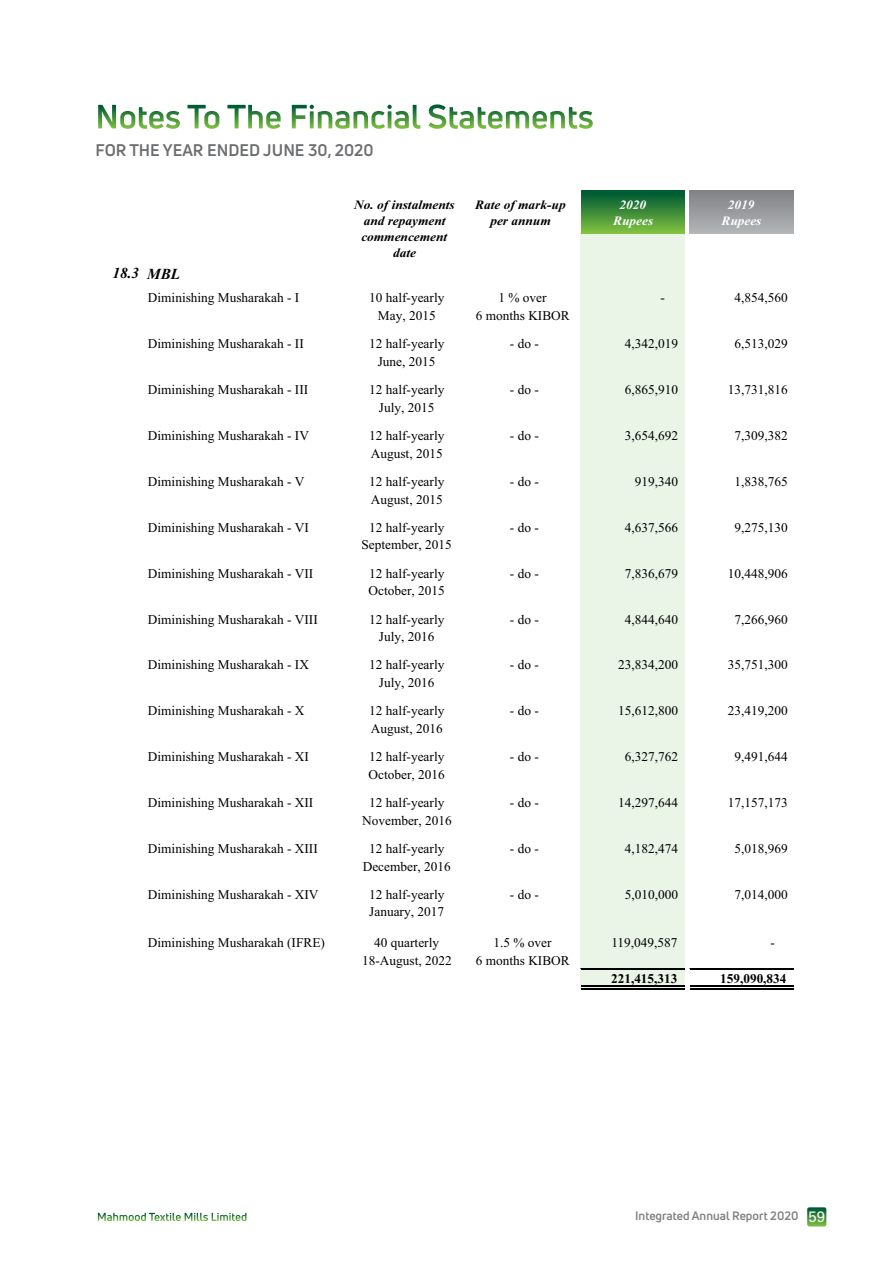
<style>
.page{position:relative;width:893px;height:1263px;background:#fff}
.page>*{position:absolute;margin:0;border:0;box-sizing:border-box;transform-origin:0 0}
.t1{font:700 16.5px "Uni Neue";color:#6d6e70}
.t2{font:italic 700 15.3px "Times New Roman";color:#000}
.t3{font:15px "Zurich BT";color:#fff}
.t4{font:13.35px "Times New Roman";color:#000}
.t5{font:700 13.35px "Times New Roman";color:#000}
.t6{font:italic 700 12.75px/16px "Times New Roman";color:#000;text-align:center;scale:1.04 1}
.t7{font:italic 700 12.75px "Times New Roman";color:#fff;scale:1.04 1}
.t8{font:700 12px "Uni Neue";color:#808285}
</style>
<div class="page">
<div style="left:580px;top:232px;width:105px;height:756px;background:#eaf4e7"></div>
<hr style="left:581px;top:968px;width:103px;height:1px;background:#000">
<hr style="left:581px;top:986px;width:103px;height:1px;background:#000">
<hr style="left:581px;top:988px;width:103px;height:1px;background:#000">
<hr style="left:690px;top:968px;width:103px;height:1px;background:#000">
<hr style="left:690px;top:986px;width:103px;height:1px;background:#000">
<hr style="left:690px;top:988px;width:103px;height:1px;background:#000">
<svg style="left:98px;top:104px;width:495px;height:25px"></svg>
<svg style="left:807px;top:1207px;width:19px;height:19px"></svg>
<svg style="left:98px;top:1212px;width:149px;height:9px"></svg>
<div style="left:581px;top:191px;width:104px;height:42px;background:linear-gradient(to bottom,#005532,#7ebe41)"></div>
<div style="left:689px;top:191px;width:104px;height:42px;background:linear-gradient(to bottom,#818385,#b0b3b5)"></div>
<p class="t1" style="left:96px;top:144px;width:280px">FOR THE YEAR ENDED JUNE 30, 2020</p>
<p class="t6" style="left:354px;top:198px;width:98px">No. of instalments and repayment commencement date</p>
<p class="t6" style="left:475px;top:198px;width:88px">Rate of mark-up per annum</p>
<p class="t7" style="left:620px;top:200px;width:27px">2020</p>
<p class="t7" style="left:728px;top:200px;width:27px">2019</p>
<p class="t7" style="left:613px;top:217px;width:40px">Rupees</p>
<p class="t7" style="left:721px;top:217px;width:40px">Rupees</p>
<p class="t2" style="left:112px;top:267px;width:69px">18.3 MBL</p>
<p class="t4" style="left:148px;top:293px;width:153px">Diminishing Musharakah - I</p>
<p class="t4" style="left:369px;top:293px;width:77px">10 half-yearly</p>
<p class="t4" style="left:498px;top:293px;width:50px">1 % over</p>
<p class="t4" style="left:660px;top:293px;width:6px">-</p>
<p class="t4" style="left:735px;top:293px;width:55px">4,854,560</p>
<p class="t4" style="left:378px;top:311px;width:59px">May, 2015</p>
<p class="t4" style="left:476px;top:311px;width:96px">6 months KIBOR</p>
<p class="t4" style="left:148px;top:339px;width:157px">Diminishing Musharakah - II</p>
<p class="t4" style="left:369px;top:339px;width:77px">12 half-yearly</p>
<p class="t4" style="left:510px;top:339px;width:30px">- do -</p>
<p class="t4" style="left:625px;top:339px;width:55px">4,342,019</p>
<p class="t4" style="left:735px;top:339px;width:55px">6,513,029</p>
<p class="t4" style="left:378px;top:357px;width:59px">June, 2015</p>
<p class="t4" style="left:148px;top:385px;width:162px">Diminishing Musharakah - III</p>
<p class="t4" style="left:369px;top:385px;width:77px">12 half-yearly</p>
<p class="t4" style="left:510px;top:385px;width:30px">- do -</p>
<p class="t4" style="left:625px;top:385px;width:55px">6,865,910</p>
<p class="t4" style="left:728px;top:385px;width:61px">13,731,816</p>
<p class="t4" style="left:379px;top:402px;width:57px">July, 2015</p>
<p class="t4" style="left:148px;top:431px;width:163px">Diminishing Musharakah - IV</p>
<p class="t4" style="left:369px;top:431px;width:77px">12 half-yearly</p>
<p class="t4" style="left:510px;top:431px;width:30px">- do -</p>
<p class="t4" style="left:625px;top:431px;width:55px">3,654,692</p>
<p class="t4" style="left:735px;top:431px;width:55px">7,309,382</p>
<p class="t4" style="left:371px;top:448px;width:73px">August, 2015</p>
<p class="t4" style="left:148px;top:477px;width:158px">Diminishing Musharakah - V</p>
<p class="t4" style="left:369px;top:477px;width:77px">12 half-yearly</p>
<p class="t4" style="left:510px;top:477px;width:30px">- do -</p>
<p class="t4" style="left:635px;top:477px;width:45px">919,340</p>
<p class="t4" style="left:735px;top:477px;width:55px">1,838,765</p>
<p class="t4" style="left:371px;top:494px;width:73px">August, 2015</p>
<p class="t4" style="left:148px;top:523px;width:163px">Diminishing Musharakah - VI</p>
<p class="t4" style="left:369px;top:523px;width:77px">12 half-yearly</p>
<p class="t4" style="left:510px;top:523px;width:30px">- do -</p>
<p class="t4" style="left:625px;top:523px;width:55px">4,637,566</p>
<p class="t4" style="left:735px;top:523px;width:55px">9,275,130</p>
<p class="t4" style="left:362px;top:540px;width:92px">September, 2015</p>
<p class="t4" style="left:148px;top:568px;width:167px">Diminishing Musharakah - VII</p>
<p class="t4" style="left:369px;top:568px;width:77px">12 half-yearly</p>
<p class="t4" style="left:510px;top:568px;width:30px">- do -</p>
<p class="t4" style="left:625px;top:568px;width:55px">7,836,679</p>
<p class="t4" style="left:728px;top:568px;width:61px">10,448,906</p>
<p class="t4" style="left:368px;top:586px;width:78px">October, 2015</p>
<p class="t4" style="left:148px;top:614px;width:171px">Diminishing Musharakah - VIII</p>
<p class="t4" style="left:369px;top:614px;width:77px">12 half-yearly</p>
<p class="t4" style="left:510px;top:614px;width:30px">- do -</p>
<p class="t4" style="left:625px;top:614px;width:55px">4,844,640</p>
<p class="t4" style="left:735px;top:614px;width:55px">7,266,960</p>
<p class="t4" style="left:379px;top:632px;width:57px">July, 2016</p>
<p class="t4" style="left:148px;top:660px;width:163px">Diminishing Musharakah - IX</p>
<p class="t4" style="left:369px;top:660px;width:77px">12 half-yearly</p>
<p class="t4" style="left:510px;top:660px;width:30px">- do -</p>
<p class="t4" style="left:618px;top:660px;width:61px">23,834,200</p>
<p class="t4" style="left:728px;top:660px;width:61px">35,751,300</p>
<p class="t4" style="left:379px;top:678px;width:57px">July, 2016</p>
<p class="t4" style="left:148px;top:706px;width:158px">Diminishing Musharakah - X</p>
<p class="t4" style="left:369px;top:706px;width:77px">12 half-yearly</p>
<p class="t4" style="left:510px;top:706px;width:30px">- do -</p>
<p class="t4" style="left:618px;top:706px;width:61px">15,612,800</p>
<p class="t4" style="left:728px;top:706px;width:61px">23,419,200</p>
<p class="t4" style="left:371px;top:724px;width:73px">August, 2016</p>
<p class="t4" style="left:148px;top:752px;width:163px">Diminishing Musharakah - XI</p>
<p class="t4" style="left:369px;top:752px;width:77px">12 half-yearly</p>
<p class="t4" style="left:510px;top:752px;width:30px">- do -</p>
<p class="t4" style="left:625px;top:752px;width:55px">6,327,762</p>
<p class="t4" style="left:735px;top:752px;width:55px">9,491,644</p>
<p class="t4" style="left:368px;top:769px;width:78px">October, 2016</p>
<p class="t4" style="left:148px;top:798px;width:167px">Diminishing Musharakah - XII</p>
<p class="t4" style="left:369px;top:798px;width:77px">12 half-yearly</p>
<p class="t4" style="left:510px;top:798px;width:30px">- do -</p>
<p class="t4" style="left:618px;top:798px;width:61px">14,297,644</p>
<p class="t4" style="left:728px;top:798px;width:61px">17,157,173</p>
<p class="t4" style="left:362px;top:815px;width:91px">November, 2016</p>
<p class="t4" style="left:148px;top:844px;width:171px">Diminishing Musharakah - XIII</p>
<p class="t4" style="left:369px;top:844px;width:77px">12 half-yearly</p>
<p class="t4" style="left:510px;top:844px;width:30px">- do -</p>
<p class="t4" style="left:625px;top:844px;width:55px">4,182,474</p>
<p class="t4" style="left:735px;top:844px;width:55px">5,018,969</p>
<p class="t4" style="left:363px;top:861px;width:90px">December, 2016</p>
<p class="t4" style="left:148px;top:889px;width:172px">Diminishing Musharakah - XIV</p>
<p class="t4" style="left:369px;top:889px;width:77px">12 half-yearly</p>
<p class="t4" style="left:510px;top:889px;width:30px">- do -</p>
<p class="t4" style="left:625px;top:889px;width:55px">5,010,000</p>
<p class="t4" style="left:735px;top:889px;width:55px">7,014,000</p>
<p class="t4" style="left:369px;top:907px;width:76px">January, 2017</p>
<p class="t4" style="left:148px;top:938px;width:178px">Diminishing Musharakah (IFRE)</p>
<p class="t4" style="left:374px;top:938px;width:66px">40 quarterly</p>
<p class="t4" style="left:493px;top:938px;width:60px">1.5 % over</p>
<p class="t4" style="left:611px;top:938px;width:68px">119,049,587</p>
<p class="t4" style="left:770px;top:938px;width:6px">-</p>
<p class="t4" style="left:362px;top:955px;width:91px">18-August, 2022</p>
<p class="t4" style="left:476px;top:955px;width:96px">6 months KIBOR</p>
<p class="t5" style="left:611px;top:974px;width:68px">221,415,313</p>
<p class="t5" style="left:720px;top:974px;width:68px">159,090,834</p>
<p class="t8" style="left:635px;top:1211px;width:165px">Integrated Annual Report 2020</p>
<p class="t3" style="left:808px;top:1211px;width:18px">59</p>
</div>
